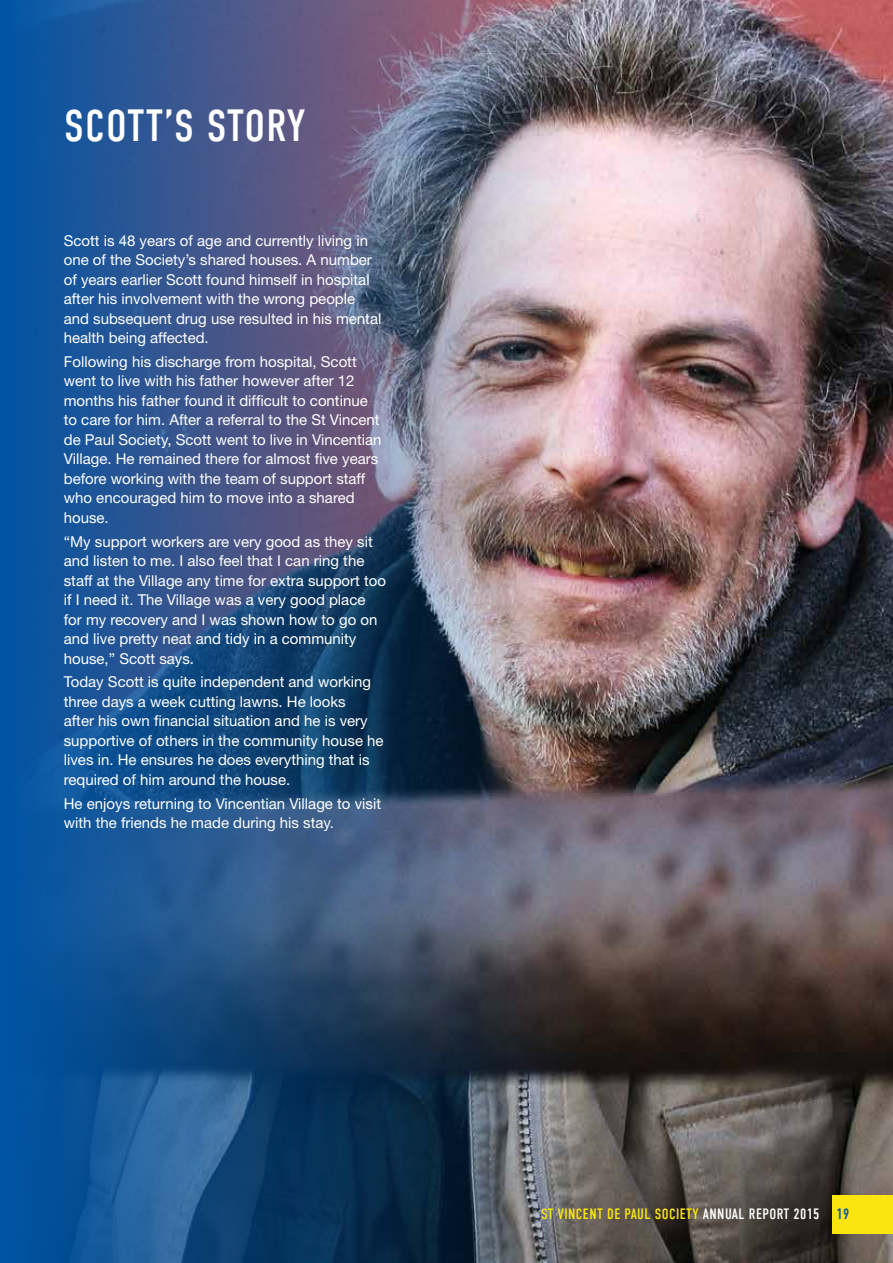
<style>
.page{position:relative;width:893px;height:1263px;background:#fff}
.page>*{position:absolute;margin:0;border:0;box-sizing:border-box;transform-origin:0 0}
.t1{font:45px "DIN Condensed";letter-spacing:.015em;color:#fff}
.t2{font:15px/19.5px "Helvetica Neue";color:#fff}
.t3{font:15px "DIN Condensed";letter-spacing:.03em;color:#fae60e}
.t4{font:15px "DIN Condensed";letter-spacing:.02em;color:#fff}
.s1{color:#fff}
.s2{color:#0054a4}
</style>
<div class="page">
<img style="left:601px;top:0;width:292px;height:1263px">
<img style="left:0;top:0;width:601px;height:1263px">
<div style="left:833px;top:1195px;width:60px;height:38px;background:#fae60e"></div>
<h1 class="t1" style="left:64px;top:100px;width:184px">SCOTT’S STORY</h1>
<p class="t2" style="left:64px;top:230px;width:319px">Scott is 48 years of age and currently living in one of the Society’s shared houses. A number of years earlier Scott found himself in hospital after his involvement with the wrong people and subsequent drug use resulted in his mental health being affected.</p>
<p class="t2" style="left:64px;top:352px;width:319px">Following his discharge from hospital, Scott went to live with his father however after 12 months his father found it difficult to continue to care for him. After a referral to the St Vincent de Paul Society, Scott went to live in Vincentian Village. He remained there for almost five years before working with the team of support staff who encouraged him to move into a shared house.</p>
<p class="t2" style="left:64px;top:531px;width:324px">“My support workers are very good as they sit and listen to me. I also feel that I can ring the staff at the Village any time for extra support too if I need it. The Village was a very good place for my recovery and I was shown how to go on and live pretty neat and tidy in a community house,” Scott says.</p>
<p class="t2" style="left:64px;top:672px;width:321px">Today Scott is quite independent and working three days a week cutting lawns. He looks<br>after his own financial situation and he is very supportive of others in the community house he lives in. He ensures he does everything that is required of him around the house.</p>
<p class="t2" style="left:64px;top:793px;width:319px">He enjoys returning to Vincentian Village to visit with the friends he made during his stay.</p>
<p class="t3" style="left:541px;top:1206px;width:223px">ST VINCENT DE PAUL SOCIETY <span class="s1">ANNUAL REPORT</span></p>
<p class="t4" style="left:794px;top:1206px;width:57px">2015 <span class="s2">19</span></p>
</div>
